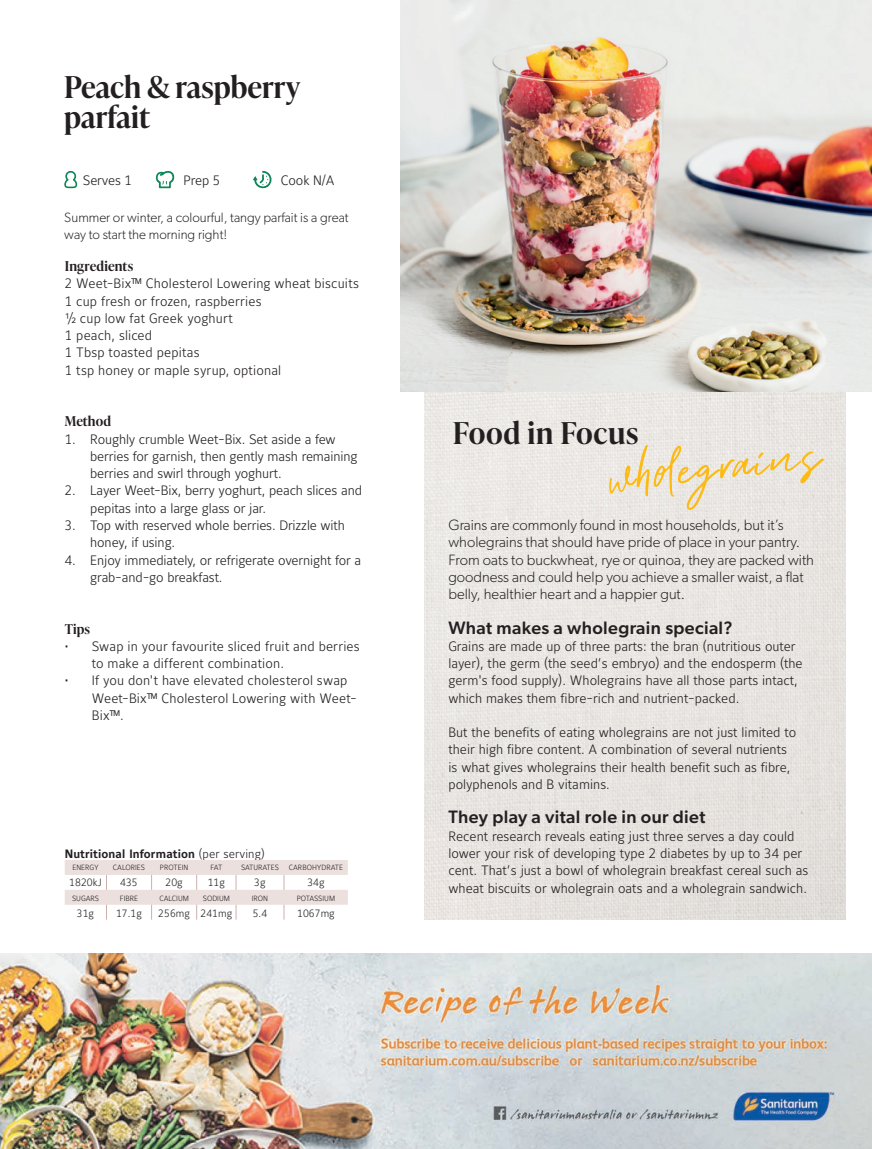
<style>
.page{position:relative;width:872px;height:1149px;background:#fff}
.page>*{position:absolute;margin:0;border:0;box-sizing:border-box;transform-origin:0 0}
.t1{font:84px "Aurelie Smith Script";color:#fcba13}
.t2{font:600 30px/30px "Ivy Presto Headline";color:#231f20}
.t3{font:600 30px "Ivy Presto Headline";letter-spacing:.02em;color:#231f20}
.t4{font:500 18px "Gibson";letter-spacing:.02em;color:#231f20}
.t5{font:300 15px/17.2px "Gibson";color:#231f20}
.t6{font:13.5px/17.2px "Maurea Light Tf";color:#231f20}
.t7{font:300 13.5px/17.2px "Gibson";color:#231f20}
.t8{font:600 13.5px "Ivy Presto Headline";letter-spacing:.01em;color:#231f20}
.t9{font:12px "Maurea Bold Tf";letter-spacing:.01em;color:#231f20}
.t10{font:10.5px "Maurea Light Tf";color:#231f20}
.t11{font:7.5px "Maurea Light Tf";color:#231f20}
.s1{font-family:"Maurea Light Tf"}
</style>
<div class="page">
<img style="left:425px;top:392px;width:421px;height:526px">
<img style="left:400px;top:0;width:472px;height:392px">
<svg style="left:64px;top:171px;width:13px;height:17px"></svg>
<svg style="left:155px;top:171px;width:19px;height:17px"></svg>
<svg style="left:253px;top:171px;width:19px;height:18px"></svg>
<svg style="left:65px;top:860px;width:283px;height:59px"></svg>
<img style="left:0;top:953px;width:872px;height:195px">
<h2 class="t2" style="left:64px;top:71px;width:238px">Peach &amp; raspberry parfait</h2>
<p class="t6" style="left:83px;top:172px;width:51px">Serves 1</p>
<p class="t6" style="left:183px;top:172px;width:39px">Prep 5</p>
<p class="t6" style="left:281px;top:172px;width:55px">Cook N/A</p>
<p class="t7" style="left:64px;top:209px;width:286px">Summer or winter, a colourful, tangy parfait is a great way to start the morning right!</p>
<p class="t8" style="left:65px;top:256px;width:70px">Ingredients</p>
<p class="t6" style="left:65px;top:275px;width:296px">2 Weet-Bix™ Cholesterol Lowering wheat biscuits<br>1 cup fresh or frozen, raspberries<br>½ cup low fat Greek yoghurt<br>1 peach, sliced<br>1 Tbsp toasted pepitas<br>1 tsp honey or maple syrup, optional</p>
<p class="t8" style="left:65px;top:411px;width:48px">Method</p>
<p class="t6" style="left:90px;top:431px;width:269px;text-indent:-26px">1. Roughly crumble Weet-Bix. Set aside a few berries for garnish, then gently mash remaining berries and swirl through yoghurt.</p>
<p class="t6" style="left:90px;top:482px;width:273px;text-indent:-26px">2. Layer Weet-Bix, berry yoghurt, peach slices and pepitas into a large glass or jar.</p>
<p class="t6" style="left:90px;top:517px;width:256px;text-indent:-26px">3. Top with reserved whole berries. Drizzle with honey, if using.</p>
<p class="t6" style="left:90px;top:551px;width:272px;text-indent:-26px">4. Enjoy immediately, or refrigerate overnight for a grab-and-go breakfast.</p>
<p class="t8" style="left:65px;top:618px;width:27px">Tips</p>
<p class="t6" style="left:92px;top:638px;width:269px;text-indent:-27px">• Swap in your favourite sliced fruit and berries to make a different combination.</p>
<p class="t6" style="left:92px;top:672px;width:267px;text-indent:-27px">• If you don't have elevated cholesterol swap<br>Weet-Bix™ Cholesterol Lowering with Weet-<br>Bix™.</p>
<p class="t9" style="left:65px;top:846px;width:201px">Nutritional Information <span class="s1">(per serving)</span></p>
<p class="t11" style="left:72px;top:863px;width:28px">ENERGY</p>
<p class="t11" style="left:113px;top:863px;width:34px">CALORIES</p>
<p class="t11" style="left:160px;top:863px;width:30px">PROTEIN</p>
<p class="t11" style="left:210px;top:863px;width:13px">FAT</p>
<p class="t11" style="left:241px;top:863px;width:39px">SATURATES</p>
<p class="t11" style="left:289px;top:863px;width:56px">CARBOHYDRATE</p>
<p class="t10" style="left:69px;top:876px;width:34px">1820kJ</p>
<p class="t10" style="left:120px;top:876px;width:19px">435</p>
<p class="t10" style="left:165px;top:876px;width:19px">20g</p>
<p class="t10" style="left:208px;top:876px;width:19px">11g</p>
<p class="t10" style="left:254px;top:876px;width:13px">3g</p>
<p class="t10" style="left:307px;top:876px;width:19px">34g</p>
<p class="t11" style="left:72px;top:894px;width:29px">SUGARS</p>
<p class="t11" style="left:120px;top:894px;width:20px">FIBRE</p>
<p class="t11" style="left:159px;top:894px;width:31px">CALCIUM</p>
<p class="t11" style="left:203px;top:894px;width:28px">SODIUM</p>
<p class="t11" style="left:252px;top:894px;width:18px">IRON</p>
<p class="t11" style="left:297px;top:894px;width:40px">POTASSIUM</p>
<p class="t10" style="left:77px;top:907px;width:19px">31g</p>
<p class="t10" style="left:116px;top:907px;width:27px">17.1g</p>
<p class="t10" style="left:158px;top:907px;width:75px">256mg 241mg</p>
<p class="t10" style="left:253px;top:907px;width:16px">5.4</p>
<p class="t10" style="left:297px;top:907px;width:39px">1067mg</p>
<h2 class="t3" style="left:453px;top:411px;width:187px">Food in Focus</h2>
<h1 class="t1" style="left:604px;top:431px;width:215px;rotate:-6deg">wholegrains</h1>
<p class="t5" style="left:448px;top:516px;width:367px">Grains are commonly found in most households, but it’s wholegrains that should have pride of place in your pantry.<br>From oats to buckwheat, rye or quinoa, they are packed with goodness and could help you achieve a smaller waist, a flat belly, healthier heart and a happier gut.</p>
<h3 class="t4" style="left:448px;top:616px;width:286px">What makes a wholegrain special?</h3>
<p class="t6" style="left:448px;top:638px;width:356px">Grains are made up of three parts: the bran (nutritious outer layer), the germ (the seed’s embryo) and the endosperm (the germ's food supply). Wholegrains have all those parts intact, which makes them fibre-rich and nutrient-packed.</p>
<p class="t6" style="left:448px;top:724px;width:349px">But the benefits of eating wholegrains are not just limited to their high fibre content. A combination of several nutrients is what gives wholegrains their health benefit such as fibre, polyphenols and B vitamins.</p>
<h3 class="t4" style="left:448px;top:806px;width:258px">They play a vital role in our diet</h3>
<p class="t6" style="left:448px;top:827px;width:361px">Recent research reveals eating just three serves a day could lower your risk of developing type 2 diabetes by up to 34 per cent. That’s just a bowl of wholegrain breakfast cereal such as wheat biscuits or wholegrain oats and a wholegrain sandwich.</p>
</div>
